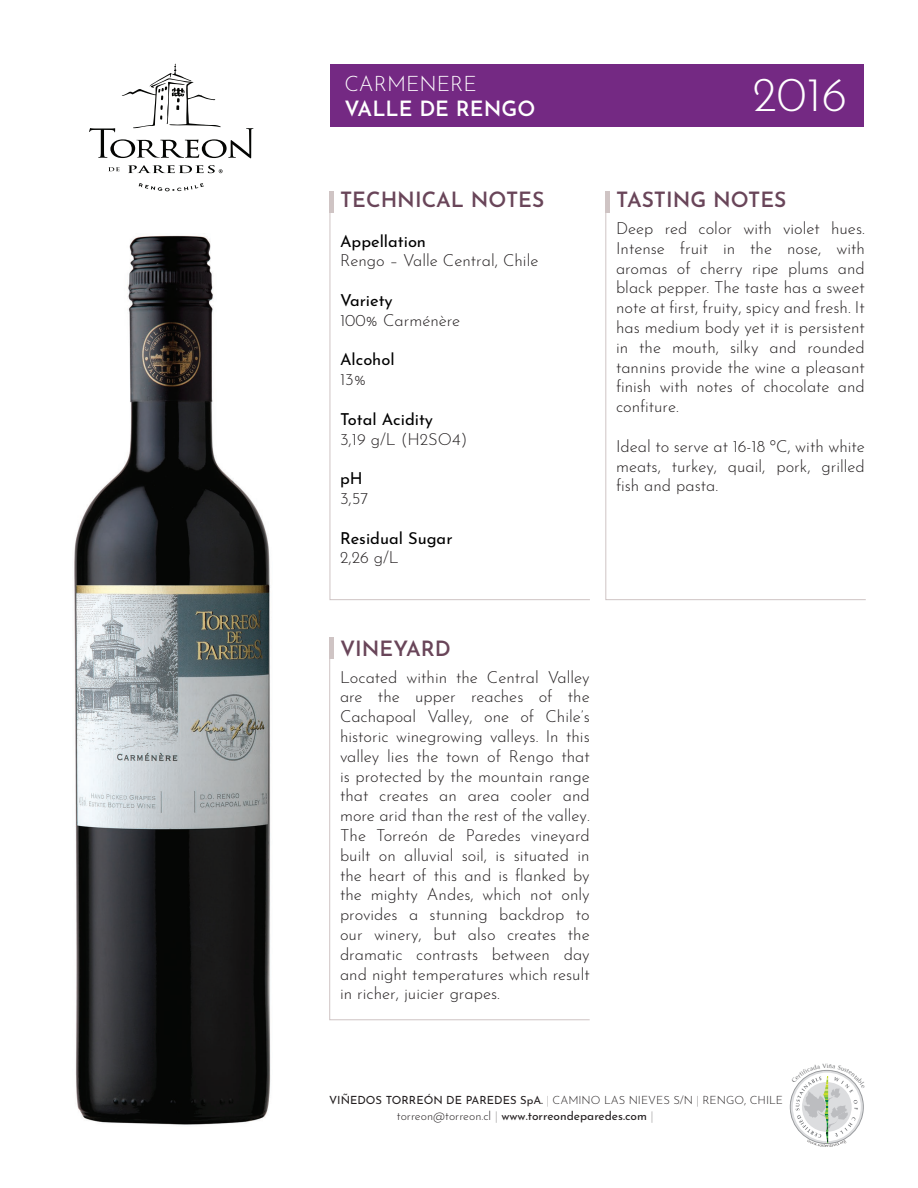
<style>
.page{position:relative;width:918px;height:1188px;background:#fff}
.page>*{position:absolute;margin:0;border:0;box-sizing:border-box;transform-origin:0 0}
.t1{font:300 48px "Josefin Sans";color:#fff}
.t2{font:600 21px "Josefin Sans";color:#694559}
.t3{font:600 21px "Josefin Sans";color:#fff}
.t4{font:300 21px "Josefin Sans";color:#fff}
.t5{font:300 16.5px/19.8px "Josefin Sans";color:#231f20;text-align:justify}
.t6{font:16.5px "Josefin Sans";color:#000}
.t7{font:12px "Josefin Sans";color:#231f20}
.t8{font:300 11.25px "Josefin Sans";color:#231f20}
.s1{font-weight:400}
.s2{font-weight:100}
.s3{font-weight:300}
</style>
<div class="page">
<svg style="left:329px;top:656px;width:261px;height:364px"></svg>
<hr style="left:330px;top:637px;width:4px;height:21px;background:#cfc4c4">
<svg style="left:330px;top:213px;width:260px;height:387px"></svg>
<hr style="left:330px;top:191px;width:4px;height:22px;background:#cfc4c4">
<svg style="left:605px;top:209px;width:261px;height:391px"></svg>
<hr style="left:606px;top:191px;width:4px;height:22px;background:#cfc4c4">
<div style="left:330px;top:65px;width:534px;height:62px;background:#742983"></div>
<img style="left:74px;top:235px;width:197px;height:890px">
<svg style="left:139px;top:183px;width:65px;height:8px"></svg>
<svg style="left:108px;top:167px;width:12px;height:4px"></svg>
<svg style="left:89px;top:64px;width:164px;height:94px"></svg>
<svg style="left:128px;top:165px;width:95px;height:8px"></svg>
<svg style="left:790px;top:1070px;width:74px;height:77px"></svg>
<p class="t4" style="left:344px;top:67px;width:134px">CARMENERE</p>
<p class="t3" style="left:344px;top:91px;width:192px">VALLE DE RENGO</p>
<h1 class="t1" style="left:753px;top:57px;width:96px">2016</h1>
<p class="t2" style="left:340px;top:182px;width:206px">TECHNICAL NOTES</p>
<p class="t6" style="left:340px;top:227px;width:88px">Appellation</p>
<p class="t5" style="left:340px;top:249px;width:200px">Rengo – Valle Central, Chile</p>
<p class="t6" style="left:340px;top:287px;width:54px">Variety</p>
<p class="t5" style="left:340px;top:309px;width:122px">100% Carménère</p>
<p class="t6" style="left:340px;top:346px;width:56px">Alcohol</p>
<p class="t5" style="left:340px;top:368px;width:28px">13%</p>
<p class="t6" style="left:340px;top:405px;width:95px">Total Acidity</p>
<p class="t5" style="left:340px;top:427px;width:129px">3,19 g/L (H2SO4)</p>
<p class="t6" style="left:340px;top:465px;width:24px">pH</p>
<p class="t5" style="left:340px;top:487px;width:30px">3,57</p>
<p class="t6" style="left:340px;top:524px;width:114px">Residual Sugar</p>
<p class="t5" style="left:340px;top:546px;width:60px">2,26 g/L</p>
<p class="t2" style="left:616px;top:182px;width:172px">TASTING NOTES</p>
<p class="t5" style="left:616px;top:217px;width:250px">Deep red color with violet hues.<br>Intense fruit in the nose, with aromas of cherry ripe plums and black pepper. The taste has a sweet note at first, fruity, spicy and fresh. It has medium body yet it is persistent in the mouth, silky and rounded tannins provide the wine a pleasant finish with notes of chocolate and confiture.</p>
<p class="t5" style="left:616px;top:435px;width:250px">Ideal to serve at 16-18 ºC, with white meats, turkey, quail, pork, grilled fish and pasta.</p>
<p class="t2" style="left:340px;top:630px;width:112px">VINEYARD</p>
<p class="t5" style="left:340px;top:665px;width:251px">Located within the Central Valley are the upper reaches of the Cachapoal Valley, one of Chile’s historic winegrowing valleys. In this valley lies the town of Rengo that is protected by the mountain range that creates an area cooler and more arid than the rest of the valley.<br>The Torreón de Paredes vineyard built on alluvial soil, is situated in the heart of this and is flanked by the mighty Andes, which not only provides a stunning backdrop to our winery, but also creates the dramatic contrasts between day and night temperatures which result in richer, juicier grapes.</p>
<p class="t8" style="left:329px;top:1091px;width:455px"><span class="s1">VIÑEDOS TORREÓN DE PAREDES SpA.</span> <span class="s2">|</span> CAMINO LAS NIEVES S/N <span class="s2">|</span> RENGO, CHILE</p>
<p class="t7" style="left:397px;top:1106px;width:258px"><span class="s3">torreon@torreon.cl</span> <span class="s2">|</span> www.torreondeparedes.com <span class="s2">|</span></p>
</div>
